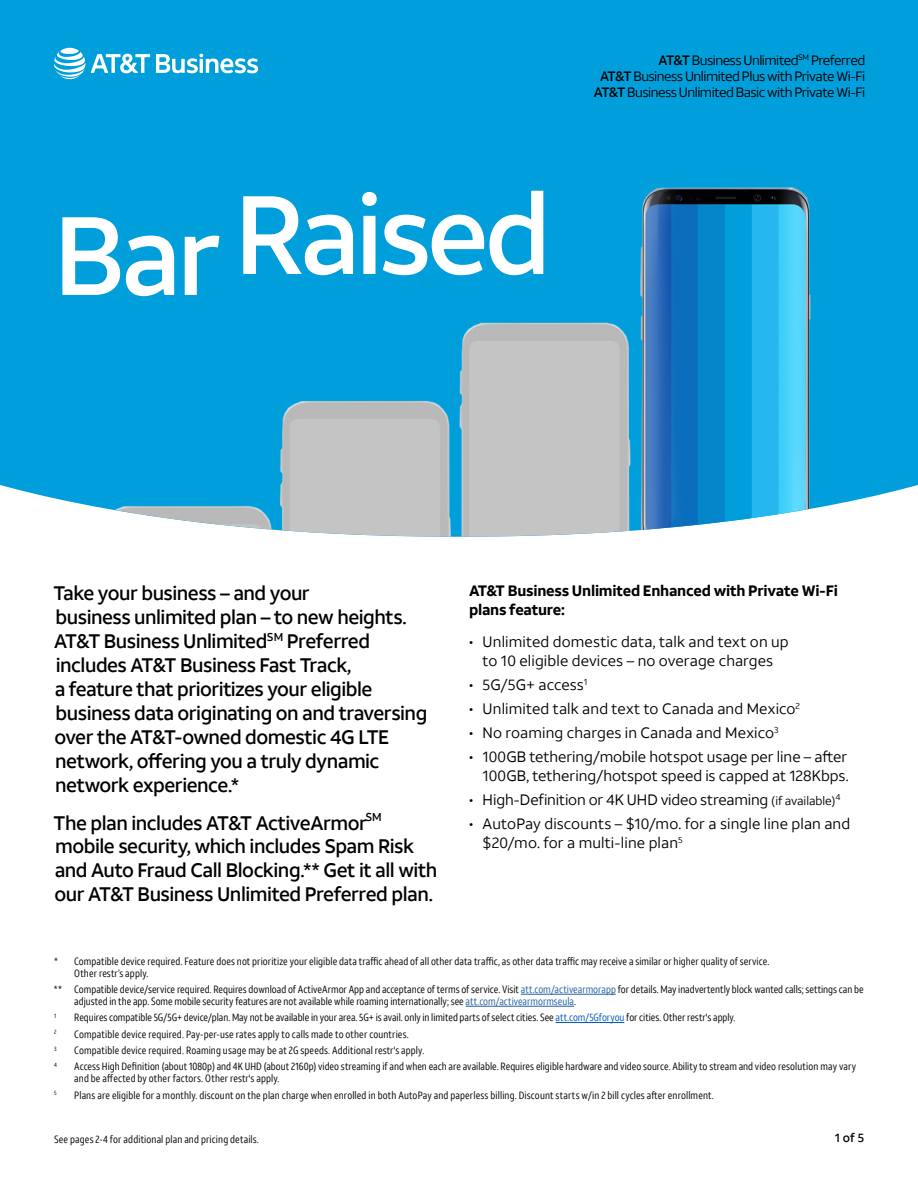
<style>
.page{position:relative;width:918px;height:1188px;background:#fff}
.page>*{position:absolute;margin:0;border:0;box-sizing:border-box;transform-origin:0 0}
.t1{font:500 111px "ATT Aleck Sans";letter-spacing:-.045em;color:#fff}
.t2{font:500 19.5px/24px "ATT Aleck Sans";letter-spacing:-.025em;color:#000}
.t3{font:15px/19.5px "ATT Aleck Sans";letter-spacing:.005em;color:#000;text-align:center}
.t4{font:700 15px/19.5px "ATT Aleck Sans";letter-spacing:-.02em;color:#000}
.t5{font:13.5px/16.2px "ATT Aleck Sans";letter-spacing:-.035em;color:#000;text-align:right}
.t6{font:500 12px "ATT Aleck Sans";color:#000}
.t7{font:10.5px/12px "ATT Aleck Cd";letter-spacing:.005em;color:#000}
.t8{font:6.15px "ATT Aleck Cd";color:#000}
.s1{font-weight:500}
.s2{font-size:12px}
.s3{color:#215e9f}
.s4{color:#0057b8}
</style>
<div class="page">
<div style="left:0;top:0;width:918px;height:503px;background:#009fdb"></div>
<img style="left:77px;top:170px;width:764px;height:367px">
<hr style="left:521px;top:994px;width:95px;height:1px;background:#215e9f">
<hr style="left:466px;top:1006px;width:108px;height:1px;background:#215e9f">
<hr style="left:556px;top:1022px;width:68px;height:1px;background:#0057b8">
<svg style="left:54px;top:48px;width:204px;height:31px"></svg>
<h1 class="t1" style="left:54px;top:166px;width:499px">Bar Raised</h1>
<p class="t5" style="left:594px;top:52px;width:273px"><span class="s1">AT&amp;T</span> Business Unlimited<sup>SM</sup> Preferred<br><span class="s1">AT&amp;T</span> Business Unlimited Plus with Private Wi-Fi<br><span class="s1">AT&amp;T</span> Business Unlimited Basic with Private Wi-Fi</p>
<p class="t2" style="left:54px;top:581px;width:375px">Take your business – and your<br>business unlimited plan – to new heights.<br>AT&amp;T Business Unlimited<sup>SM</sup> Preferred includes AT&amp;T Business Fast Track,<br>a feature that prioritizes your eligible business data originating on and traversing over the AT&amp;T-owned domestic 4G LTE network, offering you a truly dynamic network experience.*</p>
<h2 class="t2" style="left:54px;top:811px;width:385px">The plan includes AT&amp;T ActiveArmor<sup>SM </sup>mobile security, which includes Spam Risk and Auto Fraud Call Blocking.** Get it all with our AT&amp;T Business Unlimited Preferred plan.</h2>
<h3 class="t4" style="left:469px;top:581px;width:370px">AT&amp;T Business Unlimited Enhanced with Private Wi-Fi plans feature:</h3>
<h3 class="t3" style="left:469px;top:632px;width:321px">• Unlimited domestic data, talk and text on up to 10 eligible devices – no overage charges</h3>
<h3 class="t3" style="left:469px;top:675px;width:120px">• 5G/5G+ access<sup>1</sup></h3>
<h3 class="t3" style="left:469px;top:699px;width:332px">• Unlimited talk and text to Canada and Mexico<sup>2</sup></h3>
<h3 class="t3" style="left:469px;top:723px;width:311px">• No roaming charges in Canada and Mexico<sup>3</sup></h3>
<h3 class="t3" style="left:469px;top:747px;width:381px;text-align:right">• 100GB tethering/mobile hotspot usage per line – after<br>100GB, tethering/hotspot speed is capped at 128Kbps.</h3>
<h3 class="t3" style="left:469px;top:790px;width:373px">• High-Definition or 4K UHD video streaming <span class="s2">(if available)</span><sup>4</sup></h3>
<h3 class="t3" style="left:483px;top:814px;width:369px;text-align:left;text-indent:-14px">• AutoPay discounts – $10/mo. for a single line plan and $20/mo. for a multi-line plan<sup>5</sup></h3>
<p class="t7" style="left:74px;top:955px;width:697px;text-indent:-20px">* Compatible device required. Feature does not prioritize your eligible data traffic ahead of all other data traffic, as other data traffic may receive a similar or higher quality of service.<br>Other restr’s apply.</p>
<p class="t7" style="left:74px;top:983px;width:791px;text-indent:-20px">** Compatible device/service required. Requires download of ActiveArmor App and acceptance of terms of service. Visit <span class="s3">att.com/activearmorapp</span> for details. May inadvertently block wanted calls; settings can be adjusted in the app. Some mobile security features are not available while roaming internationally; see <span class="s3">att.com/activearmormseula</span>.</p>
<p class="t8" style="left:54px;top:1012px;width:3px">1</p>
<p class="t7" style="left:74px;top:1012px;width:663px">Requires compatible 5G/5G+ device/plan. May not be available in your area. 5G+ is avail. only in limited parts of select cities. See <span class="s4">att.com/5Gforyou</span> for cities. Other restr's apply.</p>
<p class="t8" style="left:54px;top:1028px;width:4px">2</p>
<p class="t7" style="left:74px;top:1028px;width:336px">Compatible device required. Pay-per-use rates apply to calls made to other countries.</p>
<p class="t8" style="left:54px;top:1045px;width:4px">3</p>
<p class="t7" style="left:74px;top:1044px;width:352px">Compatible device required. Roaming usage may be at 2G speeds. Additional restr's apply.</p>
<p class="t8" style="left:54px;top:1061px;width:4px">4</p>
<p class="t7" style="left:74px;top:1061px;width:784px">Access High Definition (about 1080p) and 4K UHD (about 2160p) video streaming if and when each are available. Requires eligible hardware and video source. Ability to stream and video resolution may vary and be affected by other factors. Other restr's apply.</p>
<p class="t8" style="left:54px;top:1089px;width:4px">5</p>
<p class="t7" style="left:74px;top:1089px;width:641px">Plans are eligible for a monthly. discount on the plan charge when enrolled in both AutoPay and paperless billing. Discount starts w/in 2 bill cycles after enrollment.</p>
<p class="t7" style="left:54px;top:1134px;width:206px">See pages 2-4 for additional plan and pricing details.</p>
<p class="t6" style="left:835px;top:1130px;width:31px">1 of 5</p>
</div>
